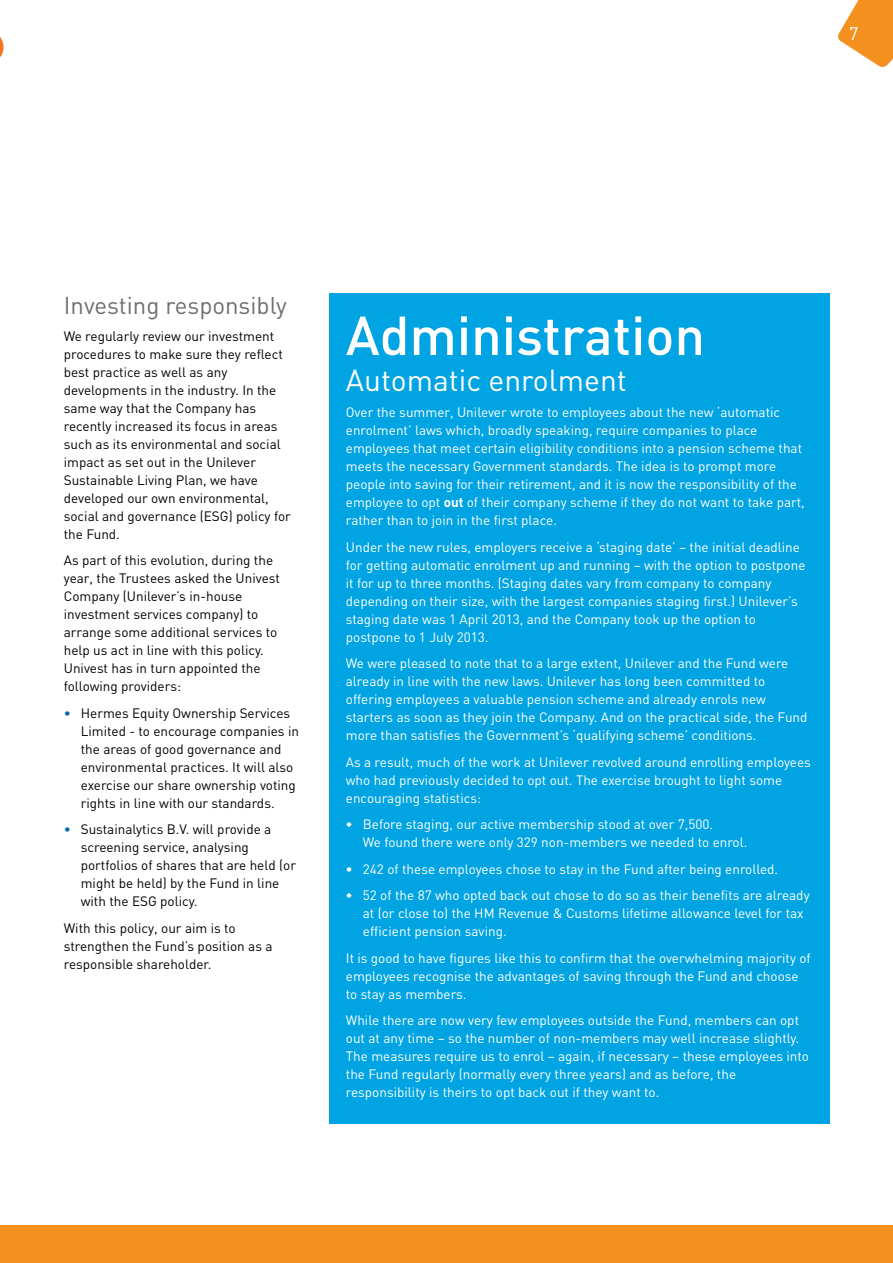
<style>
.page{position:relative;width:893px;height:1263px;background:#fff}
.page>*{position:absolute;margin:0;border:0;box-sizing:border-box;transform-origin:0 0}
.t1{font:500 54px "DIN";color:#fff}
.t2{font:30px "DIN";color:#fff}
.t3{font:24px "DIN";color:#6d6e71}
.t4{font:18px "DIN";color:#fff}
.t5{font:13.5px/18px "DIN";color:#fff}
.t6{font:13.5px/18px "DIN";color:#000}
.s1{color:#0067b1}
.s2{font-weight:700}
</style>
<div class="page">
<div style="left:0;top:1225px;width:893px;height:38px;background:#f4901d"></div>
<svg style="left:838px;top:0;width:55px;height:67px"></svg>
<svg style="left:0;top:37px;width:4px;height:20px"></svg>
<div style="left:329px;top:293px;width:500px;height:831px;background:#00a4e3"></div>
<h3 class="t4" style="left:849px;top:23px;width:11px">7</h3>
<h3 class="t3" style="left:64px;top:291px;width:225px">Investing responsibly</h3>
<p class="t6" style="left:64px;top:327px;width:229px">We regularly review our investment procedures to make sure they reflect best practice as well as any developments in the industry. In the same way that the Company has recently increased its focus in areas such as its environmental and social impact as set out in the Unilever<br>Sustainable Living Plan, we have developed our own environmental, social and governance (ESG) policy for the Fund.</p>
<p class="t6" style="left:64px;top:551px;width:218px">As part of this evolution, during the year, the Trustees asked the Univest Company (Unilever’s in-house investment services company) to arrange some additional services to help us act in line with this policy.<br>Univest has in turn appointed the following providers:</p>
<p class="t6" style="left:81px;top:704px;width:220px;text-indent:-17px"><span class="s1">•</span> Hermes Equity Ownership Services Limited - to encourage companies in the areas of good governance and environmental practices. It will also exercise our share ownership voting rights in line with our standards.</p>
<p class="t6" style="left:81px;top:820px;width:217px;text-indent:-17px"><span class="s1">•</span> Sustainalytics B.V. will provide a screening service, analysing portfolios of shares that are held (or might be held) by the Fund in line with the ESG policy.</p>
<p class="t6" style="left:64px;top:919px;width:210px">With this policy, our aim is to strengthen the Fund’s position as a responsible shareholder.</p>
<h1 class="t1" style="left:346px;top:301px;width:361px">Administration</h1>
<h2 class="t2" style="left:346px;top:361px;width:282px">Automatic enrolment</h2>
<p class="t5" style="left:346px;top:403px;width:460px">Over the summer, Unilever wrote to employees about the new ‘automatic enrolment’ laws which, broadly speaking, require companies to place employees that meet certain eligibility conditions into a pension scheme that meets the necessary Government standards. The idea is to prompt more people into saving for their retirement, and it is now the responsibility of the employee to opt <span class="s2">out</span> of their company scheme if they do not want to take part, rather than to join in the first place.</p>
<p class="t5" style="left:346px;top:537px;width:461px">Under the new rules, employers receive a ‘staging date’ – the initial deadline for getting automatic enrolment up and running – with the option to postpone it for up to three months. (Staging dates vary from company to company depending on their size, with the largest companies staging first.) Unilever’s staging date was 1 April 2013, and the Company took up the option to postpone to 1 July 2013.</p>
<p class="t5" style="left:346px;top:654px;width:463px">We were pleased to note that to a large extent, Unilever and the Fund were already in line with the new laws. Unilever has long been committed to offering employees a valuable pension scheme and already enrols new starters as soon as they join the Company. And on the practical side, the Fund more than satisfies the Government’s ‘qualifying scheme’ conditions.</p>
<p class="t5" style="left:346px;top:752px;width:467px">As a result, much of the work at Unilever revolved around enrolling employees who had previously decided to opt out. The exercise brought to light some encouraging statistics:</p>
<p class="t5" style="left:363px;top:815px;width:386px;text-indent:-17px"><span class="s2">•</span> Before staging, our active membership stood at over 7,500.<br>We found there were only 329 non-members we needed to enrol.</p>
<p class="t5" style="left:346px;top:859px;width:434px"><span class="s2">•</span> 242 of these employees chose to stay in the Fund after being enrolled.</p>
<p class="t5" style="left:363px;top:886px;width:448px;text-indent:-17px"><span class="s2">•</span> 52 of the 87 who opted back out chose to do so as their benefits are already at (or close to) the HM Revenue &amp; Customs lifetime allowance level for tax efficient pension saving.</p>
<p class="t5" style="left:346px;top:948px;width:466px">It is good to have figures like this to confirm that the overwhelming majority of employees recognise the advantages of saving through the Fund and choose to stay as members.</p>
<p class="t5" style="left:346px;top:1011px;width:465px">While there are now very few employees outside the Fund, members can opt out at any time – so the number of non-members may well increase slightly.<br>The measures require us to enrol – again, if necessary – these employees into the Fund regularly (normally every three years) and as before, the responsibility is theirs to opt back out if they want to.</p>
</div>
